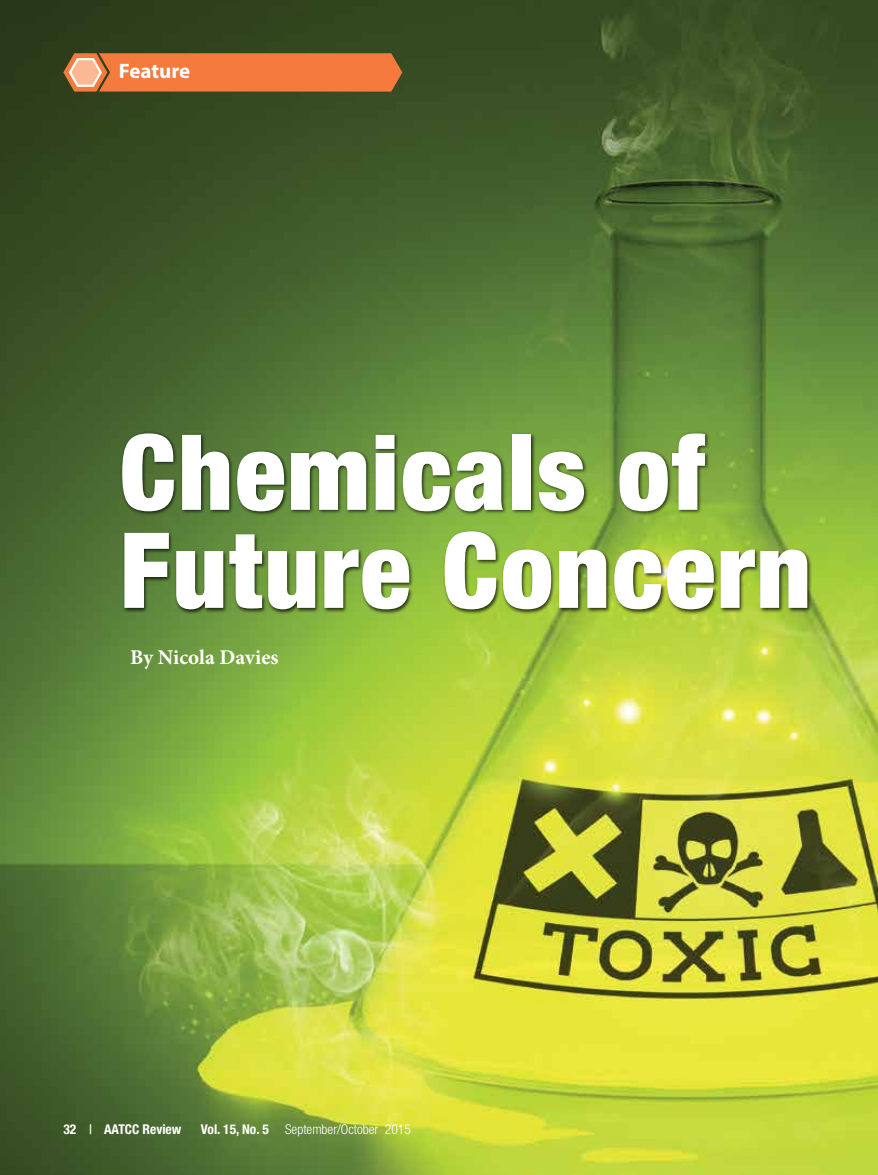
<style>
.page{position:relative;width:878px;height:1175px;background:#fff}
.page>*{position:absolute;margin:0;border:0;box-sizing:border-box;transform-origin:0 0}
.t1{font:900 condensed 105px/97.9px "Helvetica Neue LT Pro";letter-spacing:.02em;color:#fff}
.t2{font:700 21px "Minion Pro";letter-spacing:.005em;color:#fff}
.t3{font:700 21px "Myriad Pro";letter-spacing:-.005em;color:#fff}
.t4{font:300 condensed 13.5px "Helvetica Neue LT Pro";color:#fff}
.t5{font:700 condensed 13.5px "Helvetica Neue LT Pro";color:#fff}
.s1{font-weight:500}
.s2{font-weight:700}
</style>
<div class="page">
<img style="left:0;top:0;width:878px;height:1174px">
<div style="left:120px;top:431px;width:692px;height:184px;background:#000;opacity:.75"></div>
<svg style="left:63px;top:53px;width:339px;height:39px;background:#e97b42"></svg>
<h2 class="t3" style="left:119px;top:57px;width:73px">Feature</h2>
<h1 class="t1" style="left:120px;top:422px;width:692px">Chemicals of<br>Future Concern</h1>
<h2 class="t2" style="left:130px;top:642px;width:150px">By Nicola Davies</h2>
<p class="t5" style="left:63px;top:1121px;width:119px">32 <span class="s1">|</span> AATCC Review</p>
<p class="t4" style="left:201px;top:1121px;width:211px"><span class="s2">Vol. 15, No. 5</span> September/October 2015</p>
</div>
